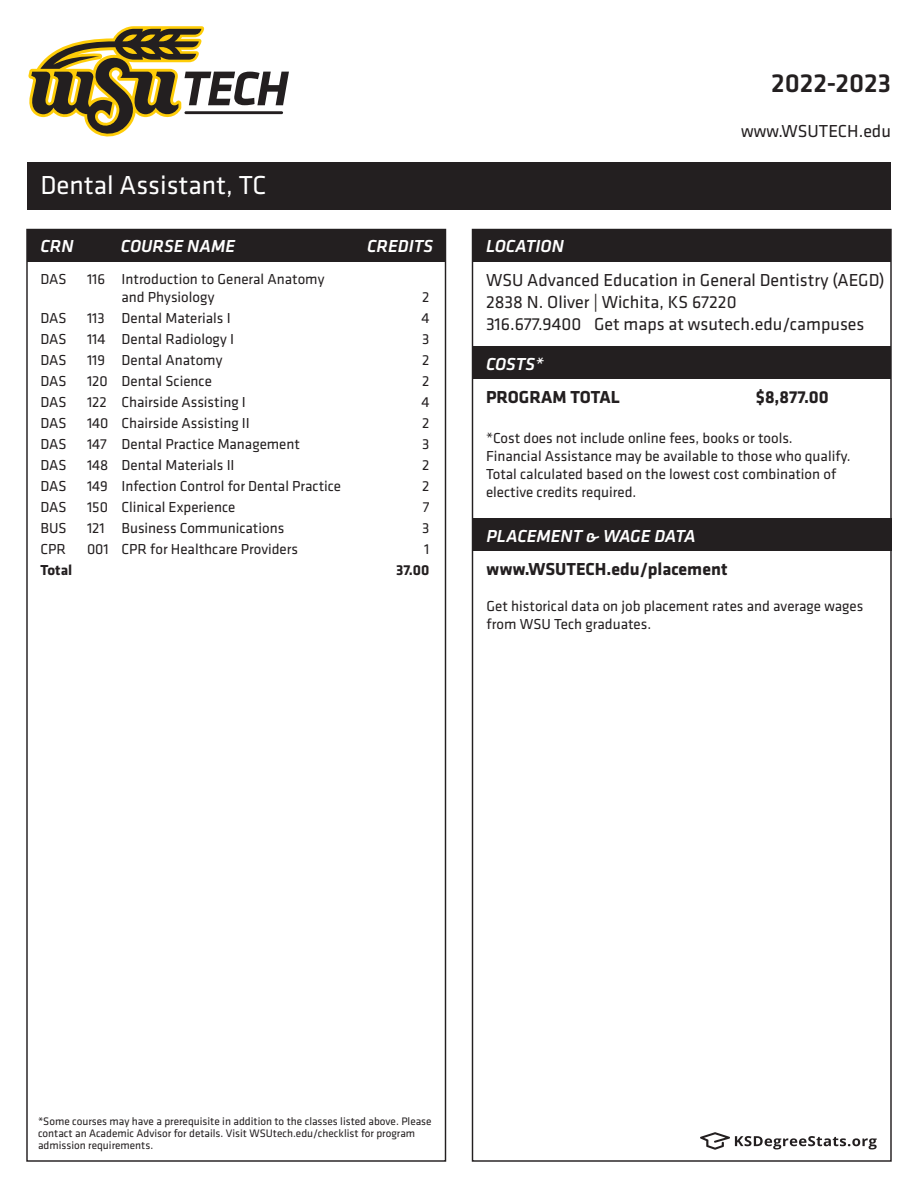
<style>
.page{position:relative;width:918px;height:1188px;background:#fff}
.page>*{position:absolute;margin:0;border:0;box-sizing:border-box;transform-origin:0 0}
.t1{font:27px "Klavika";color:#fff}
.t2{font:500 27px "Klavika";color:#231f20}
.t3{font:18px/21.6px "Klavika";color:#231f20}
.t4{font:italic 500 18px "Klavika";color:#fff}
.t5{font:700 18px "Klavika";color:#231f20}
.t6{font:15px/18px "Klavika";color:#231f20}
.t7{font:700 15px "Klavika";color:#231f20}
.t8{font:11.25px/12px "Klavika";color:#231f20}
</style>
<div class="page">
<div style="left:27px;top:230px;width:419px;height:32px;background:#231f20"></div>
<div style="left:27px;top:162px;width:864px;height:47px;background:#231f20"></div>
<div style="left:472px;top:230px;width:419px;height:32px;background:#231f20"></div>
<div style="left:472px;top:346px;width:419px;height:33px;background:#231f20"></div>
<svg style="left:700px;top:1132px;width:177px;height:18px"></svg>
<svg style="left:28px;top:26px;width:261px;height:111px"></svg>
<div style="left:473px;top:518px;width:419px;height:33px;background:#231f20"></div>
<h1 class="t2" style="left:771px;top:65px;width:121px">2022-2023</h1>
<h1 class="t1" style="left:40px;top:167px;width:228px">Dental Assistant, TC</h1>
<p class="t4" style="left:40px;top:234px;width:35px">CRN</p>
<p class="t4" style="left:121px;top:234px;width:116px">COURSE NAME</p>
<p class="t4" style="left:367px;top:234px;width:67px">CREDITS</p>
<p class="t4" style="left:486px;top:234px;width:80px">LOCATION</p>
<p class="t3" style="left:741px;top:120px;width:151px">www.WSUTECH.edu</p>
<p class="t6" style="left:41px;top:269px;width:28px">DAS</p>
<p class="t6" style="left:122px;top:269px;width:204px;text-indent:-34px">116 Introduction to General Anatomy and Physiology</p>
<p class="t6" style="left:422px;top:287px;width:9px">2</p>
<p class="t6" style="left:41px;top:308px;width:28px">DAS</p>
<p class="t6" style="left:87px;top:308px;width:145px">113 Dental Materials I</p>
<p class="t6" style="left:421px;top:308px;width:10px">4</p>
<p class="t6" style="left:41px;top:329px;width:28px">DAS</p>
<p class="t6" style="left:87px;top:329px;width:149px">114 Dental Radiology I</p>
<p class="t6" style="left:422px;top:329px;width:9px">3</p>
<p class="t6" style="left:41px;top:350px;width:28px">DAS</p>
<p class="t6" style="left:87px;top:350px;width:137px">119 Dental Anatomy</p>
<p class="t6" style="left:422px;top:350px;width:9px">2</p>
<p class="t6" style="left:41px;top:371px;width:28px">DAS</p>
<p class="t6" style="left:87px;top:371px;width:126px">120 Dental Science</p>
<p class="t6" style="left:422px;top:371px;width:9px">2</p>
<p class="t6" style="left:41px;top:392px;width:28px">DAS</p>
<p class="t6" style="left:87px;top:392px;width:160px">122 Chairside Assisting I</p>
<p class="t6" style="left:421px;top:392px;width:10px">4</p>
<p class="t6" style="left:41px;top:413px;width:28px">DAS</p>
<p class="t6" style="left:87px;top:413px;width:164px">140 Chairside Assisting II</p>
<p class="t6" style="left:422px;top:413px;width:9px">2</p>
<p class="t6" style="left:41px;top:434px;width:28px">DAS</p>
<p class="t6" style="left:87px;top:434px;width:215px">147 Dental Practice Management</p>
<p class="t6" style="left:422px;top:434px;width:9px">3</p>
<p class="t6" style="left:41px;top:455px;width:28px">DAS</p>
<p class="t6" style="left:87px;top:455px;width:149px">148 Dental Materials II</p>
<p class="t6" style="left:422px;top:455px;width:9px">2</p>
<p class="t6" style="left:41px;top:476px;width:28px">DAS</p>
<p class="t6" style="left:87px;top:476px;width:256px">149 Infection Control for Dental Practice</p>
<p class="t6" style="left:422px;top:476px;width:9px">2</p>
<p class="t6" style="left:41px;top:497px;width:28px">DAS</p>
<p class="t6" style="left:87px;top:497px;width:150px">150 Clinical Experience</p>
<p class="t6" style="left:423px;top:497px;width:8px">7</p>
<p class="t6" style="left:41px;top:518px;width:28px">BUS</p>
<p class="t6" style="left:87px;top:518px;width:199px">121 Business Communications</p>
<p class="t6" style="left:422px;top:518px;width:9px">3</p>
<p class="t6" style="left:41px;top:539px;width:27px">CPR</p>
<p class="t6" style="left:87px;top:539px;width:213px">001 CPR for Healthcare Providers</p>
<p class="t6" style="left:424px;top:539px;width:7px">1</p>
<p class="t7" style="left:41px;top:559px;width:33px">Total</p>
<p class="t7" style="left:396px;top:559px;width:35px">37.00</p>
<p class="t3" style="left:486px;top:269px;width:400px">WSU Advanced Education in General Dentistry (AEGD)<br>2838 N. Oliver | Wichita, KS 67220<br>316.677.9400 Get maps at wsutech.edu/campuses</p>
<p class="t4" style="left:486px;top:352px;width:59px">COSTS*</p>
<p class="t5" style="left:486px;top:384px;width:135px">PROGRAM TOTAL</p>
<p class="t5" style="left:756px;top:384px;width:74px">$8,877.00</p>
<p class="t6" style="left:486px;top:429px;width:366px">*Cost does not include online fees, books or tools.<br>Financial Assistance may be available to those who qualify.<br>Total calculated based on the lowest cost combination of elective credits required.</p>
<p class="t4" style="left:487px;top:524px;width:211px">PLACEMENT &amp; WAGE DATA</p>
<p class="t5" style="left:487px;top:556px;width:242px">www.WSUTECH.edu/placement</p>
<p class="t6" style="left:487px;top:597px;width:378px">Get historical data on job placement rates and average wages from WSU Tech graduates.</p>
<p class="t8" style="left:38px;top:1115px;width:395px">*Some courses may have a prerequisite in addition to the classes listed above. Please contact an Academic Advisor for details. Visit WSUtech.edu/checklist for program admission requirements.</p>
</div>
